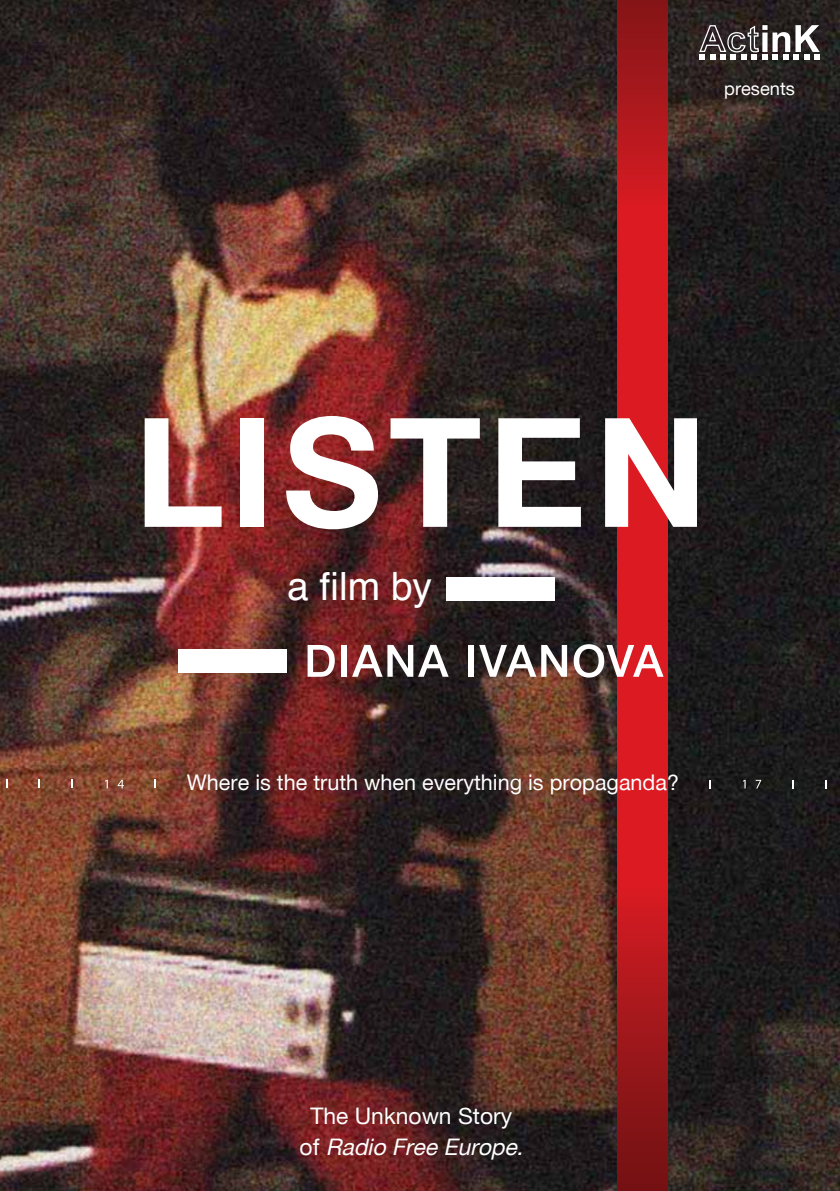
<style>
.page{position:relative;width:840px;height:1191px;background:#fff}
.page>*{position:absolute;margin:0;border:0;box-sizing:border-box;transform-origin:0 0}
.t1{font:38.8px "Helvetica";color:#fff}
.t2{font:22.8px/31px "Helvetica Neue LTBG";color:#fff;text-align:center}
.t3{font:21.6px "Helvetica Neue LTBG";color:#fff}
.t4{font:18.2px "Helvetica Neue LTBG";color:#fff}
.s1{font-style:italic}
</style>
<div class="page">
<img style="left:0;top:0;width:839px;height:1191px">
<svg style="left:616px;top:0;width:51px;height:1191px;background:#be181e"></svg>
<svg style="left:698px;top:24px;width:121px;height:36px"></svg>
<svg style="left:105px;top:780px;width:3px;height:8px"></svg>
<svg style="left:117px;top:780px;width:7px;height:8px"></svg>
<svg style="left:742px;top:780px;width:3px;height:8px"></svg>
<svg style="left:755px;top:780px;width:5px;height:8px"></svg>
<svg style="left:824px;top:779px;width:2px;height:9px"></svg>
<img style="left:145px;top:418px;width:76px;height:109px">
<div style="left:240px;top:418px;width:24px;height:109px;background:#fff"></div>
<svg style="left:286px;top:416px;width:92px;height:113px"></svg>
<svg style="left:390px;top:418px;width:89px;height:109px"></svg>
<svg style="left:498px;top:418px;width:82px;height:109px"></svg>
<svg style="left:604px;top:418px;width:92px;height:109px"></svg>
<div style="left:445px;top:577px;width:109px;height:24px;background:#fff"></div>
<svg style="left:307px;top:645px;width:27px;height:32px"></svg>
<div style="left:341px;top:645px;width:6px;height:32px;background:#fff"></div>
<svg style="left:352px;top:645px;width:96px;height:32px"></svg>
<div style="left:468px;top:645px;width:6px;height:32px;background:#fff"></div>
<svg style="left:479px;top:645px;width:87px;height:32px"></svg>
<svg style="left:573px;top:644px;width:90px;height:33px"></svg>
<div style="left:178px;top:649px;width:108px;height:24px;background:#fff"></div>
<p class="t4" style="left:723px;top:78px;width:72px">presents</p>
<h1 class="t1" style="left:287px;top:556px;width:146px">a film by</h1>
<p class="t3" style="left:187px;top:770px;width:493px">Where is the truth when everything is propaganda?</p>
<p class="t2" style="left:299px;top:1100px;width:230px">The Unknown Story<br>o f <span class="s1">Radio Free Europe.</span></p>
</div>
